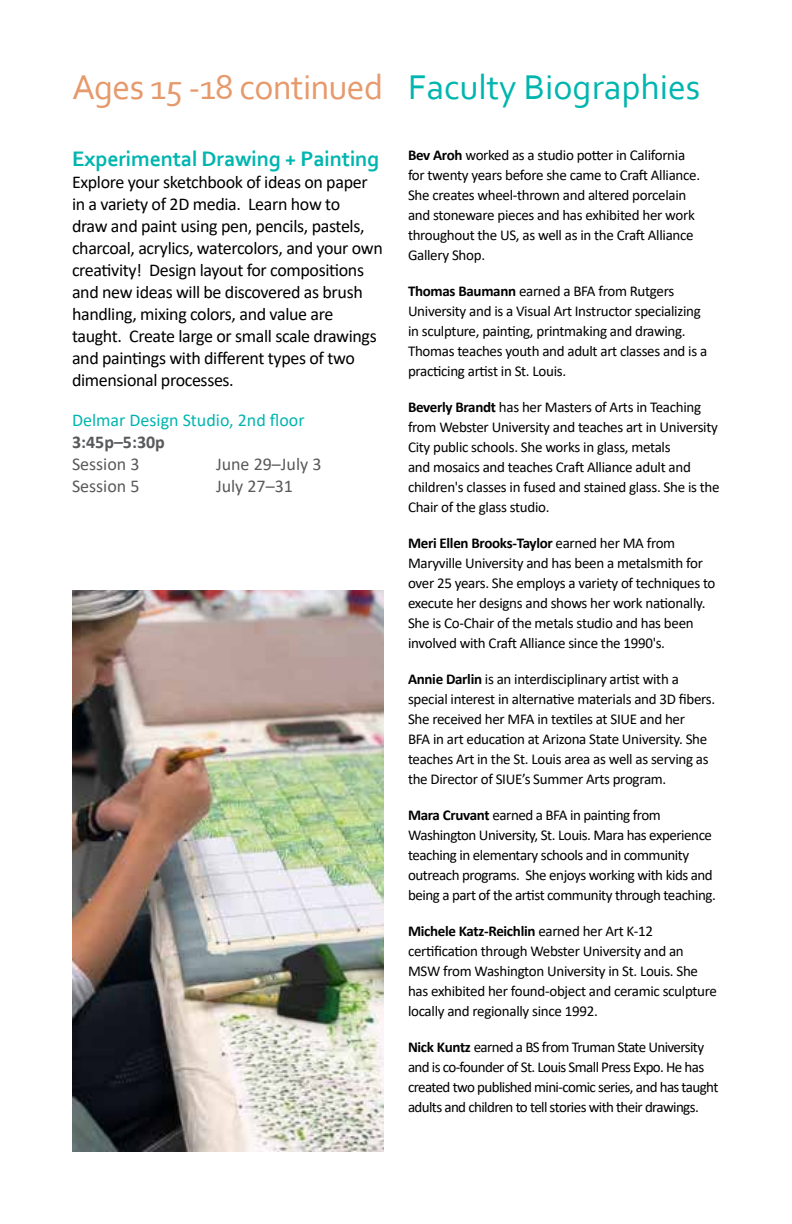
<style>
.page{position:relative;width:792px;height:1224px;background:#fff}
.page>*{position:absolute;margin:0;border:0;box-sizing:border-box;transform-origin:0 0}
.t1{font:36px "Corbel";color:#e69a6c}
.t2{font:700 22px "Corbel";letter-spacing:-.01em;color:#00b5af}
.t3{font:18px/22px "Calibri";letter-spacing:-.02em;color:#000}
.t4{font:18px "Calibri";color:#58595b}
.t5{font:18px "Calibri";color:#00b5af}
.t6{font:700 18px "Calibri";color:#58595b}
.t7{font:15px/20px "Calibri";letter-spacing:-.02em;color:#000}
.t8{font:15px/20px "Calibri";letter-spacing:-.04em;color:#000}
.s1{color:#00b5af}
.s2{font-weight:700}
</style>
<div class="page">
<img style="left:72px;top:591px;width:312px;height:561px">
<h1 class="t1" style="left:72px;top:64px;width:630px">Ages 15 -18 continued <span class="s1">Faculty Biographies</span></h1>
<h2 class="t2" style="left:72px;top:145px;width:309px">Experimental Drawing + Painting</h2>
<p class="t3" style="left:72px;top:170px;width:312px">Explore your sketchbook of ideas on paper in a variety of 2D media. Learn how to<br>draw and paint using pen, pencils, pastels, charcoal, acrylics, watercolors, and your own creativity! Design layout for compositions and new ideas will be discovered as brush handling, mixing colors, and value are taught. Create large or small scale drawings and paintings with different types of two dimensional processes.</p>
<p class="t5" style="left:72px;top:407px;width:234px">Delmar Design Studio, 2nd floor</p>
<p class="t6" style="left:72px;top:429px;width:94px">3:45p–5:30p</p>
<p class="t4" style="left:72px;top:451px;width:69px">Session 3</p>
<p class="t4" style="left:216px;top:451px;width:107px">June 29–July 3</p>
<p class="t4" style="left:72px;top:473px;width:69px">Session 5</p>
<p class="t4" style="left:216px;top:473px;width:79px">July 27–31</p>
<p class="t7" style="left:408px;top:145px;width:294px"><span class="s2">Bev Aroh</span> worked as a studio potter in California for twenty years before she came to Craft Alliance.<br>She creates wheel-thrown and altered porcelain and stoneware pieces and has exhibited her work throughout the US, as well as in the Craft Alliance Gallery Shop.</p>
<p class="t7" style="left:408px;top:281px;width:301px"><span class="s2">Thomas Baumann</span> earned a BFA from Rutgers University and is a Visual Art Instructor specializing in sculpture, painting, printmaking and drawing.<br>Thomas teaches youth and adult art classes and is a practicing artist in St. Louis.</p>
<p class="t7" style="left:408px;top:397px;width:313px"><span class="s2">Beverly Brandt</span> has her Masters of Arts in Teaching from Webster University and teaches art in University City public schools. She works in glass, metals<br>and mosaics and teaches Craft Alliance adult and children's classes in fused and stained glass. She is the Chair of the glass studio.</p>
<p class="t7" style="left:408px;top:533px;width:309px"><span class="s2">Meri Ellen Brooks-Taylor</span> earned her MA from Maryville University and has been a metalsmith for over 25 years. She employs a variety of techniques to execute her designs and shows her work nationally.<br>She is Co-Chair of the metals studio and has been involved with Craft Alliance since the 1990's.</p>
<p class="t7" style="left:408px;top:669px;width:309px"><span class="s2">Annie Darlin</span> is an interdisciplinary artist with a special interest in alternative materials and 3D fibers.<br>She received her MFA in textiles at SIUE and her<br>BFA in art education at Arizona State University. She teaches Art in the St. Louis area as well as serving as the Director of SIUE’s Summer Arts program.</p>
<p class="t7" style="left:408px;top:805px;width:309px"><span class="s2">Mara Cruvant</span> earned a BFA in painting from Washington University, St. Louis. Mara has experience teaching in elementary schools and in community outreach programs. She enjoys working with kids and being a part of the artist community through teaching.</p>
<p class="t7" style="left:408px;top:921px;width:311px"><span class="s2">Michele Katz-Reichlin</span> earned her Art K-12 certification through Webster University and an MSW from Washington University in St. Louis. She has exhibited her found-object and ceramic sculpture locally and regionally since 1992.</p>
<p class="t8" style="left:408px;top:1037px;width:312px"><span class="s2">Nick Kuntz</span> earned a BS from Truman State University and is co-founder of St. Louis Small Press Expo. He has created two published mini-comic series, and has taught adults and children to tell stories with their drawings.</p>
</div>
